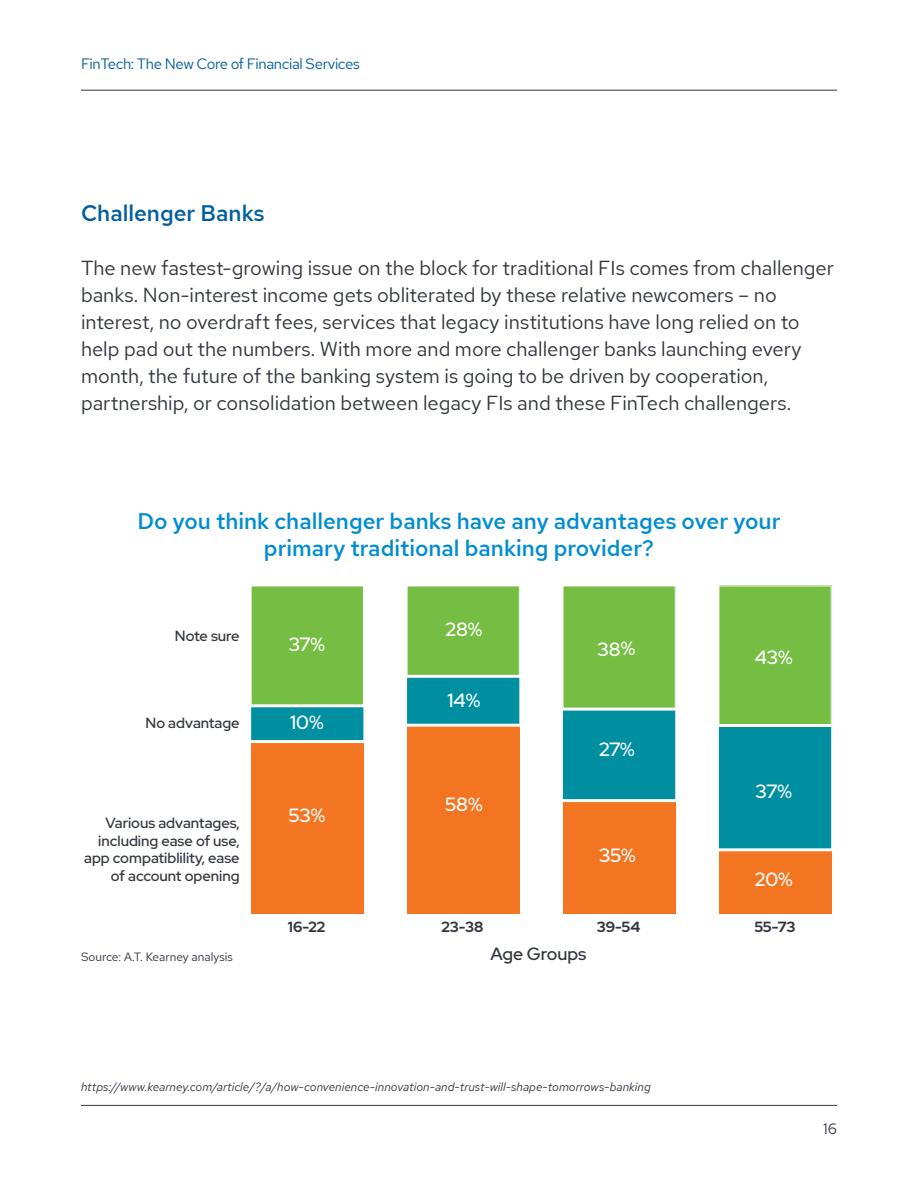
<style>
.page{position:relative;width:918px;height:1188px;background:#fff}
.page>*{position:absolute;margin:0;border:0;box-sizing:border-box;transform-origin:0 0}
.t1{font:500 22.5px/27px "Red Hat Text";color:#008dd1;text-align:center}
.t2{font:500 22.5px "Red Hat Text";color:#005e9e}
.t3{font:20.25px/27px "Red Hat Text";letter-spacing:-.005em;color:#323640}
.t4{font:500 19.05px "Red Hat Display";letter-spacing:-.015em;color:#fff}
.t5{font:500 17.7px "Red Hat Display";color:#323640}
.t6{font:15px "Red Hat Text";letter-spacing:-.025em;color:#005e9e}
.t7{font:15px "Red Hat Text";color:#323640}
.t8{font:500 14.7px/17.7px "Red Hat Display";color:#323640;text-align:right}
.t9{font:700 14.7px "Red Hat Display";color:#323640}
.t10{font:italic 12px "Red Hat Text";color:#323640}
.t11{font:12px "Red Hat Text";color:#323640}
</style>
<div class="page">
<hr style="left:81px;top:90px;width:756px;height:1px;background:#323640">
<hr style="left:81px;top:1105px;width:756px;height:1px;background:#323640">
<div style="left:251px;top:740px;width:112px;height:174px;background:#f47521"></div>
<div style="left:407px;top:724px;width:112px;height:190px;background:#f47521"></div>
<div style="left:563px;top:799px;width:112px;height:115px;background:#f47521"></div>
<div style="left:719px;top:848px;width:112px;height:66px;background:#f47521"></div>
<div style="left:251px;top:586px;width:112px;height:121px;background:#75bd43"></div>
<div style="left:251px;top:586px;width:113px;height:122px;border:1px solid #fff"></div>
<div style="left:407px;top:586px;width:112px;height:92px;background:#75bd43"></div>
<div style="left:407px;top:586px;width:113px;height:92px;border:1px solid #fff"></div>
<div style="left:563px;top:586px;width:112px;height:125px;background:#75bd43"></div>
<div style="left:563px;top:586px;width:113px;height:125px;border:1px solid #fff"></div>
<div style="left:719px;top:586px;width:112px;height:141px;background:#75bd43"></div>
<div style="left:719px;top:586px;width:113px;height:141px;border:1px solid #fff"></div>
<svg style="left:251px;top:704px;width:113px;height:39px;background:#28a0ae"></svg>
<svg style="left:407px;top:675px;width:113px;height:52px;background:#1f9baa"></svg>
<svg style="left:563px;top:708px;width:113px;height:94px;background:#1096a7"></svg>
<svg style="left:718px;top:724px;width:114px;height:127px;background:#1196a7"></svg>
<p class="t6" style="left:81px;top:54px;width:280px">FinTech: The New Core of Financial Services</p>
<p class="t2" style="left:81px;top:198px;width:185px">Challenger Banks</p>
<p class="t3" style="left:81px;top:254px;width:754px">The new fastest-growing issue on the block for traditional FIs comes from challenger banks. Non-interest income gets obliterated by these relative newcomers – no interest, no overdraft fees, services that legacy institutions have long relied on to help pad out the numbers. With more and more challenger banks launching every month, the future of the banking system is going to be driven by cooperation, partnership, or consolidation between legacy FIs and these FinTech challengers.</p>
<p class="t1" style="left:137px;top:507px;width:645px">Do you think challenger banks have any advantages over your primary traditional banking provider?</p>
<p class="t8" style="left:175px;top:627px;width:66px">Note sure</p>
<p class="t8" style="left:146px;top:714px;width:96px">No advantage</p>
<p class="t8" style="left:84px;top:814px;width:157px">Various advantages, including ease of use, app compatiblility, ease of account opening</p>
<p class="t11" style="left:81px;top:949px;width:154px">Source: A.T. Kearney analysis</p>
<p class="t4" style="left:289px;top:632px;width:38px">37%</p>
<p class="t4" style="left:290px;top:710px;width:35px">10%</p>
<p class="t4" style="left:289px;top:803px;width:38px">53%</p>
<p class="t4" style="left:446px;top:617px;width:38px">28%</p>
<p class="t4" style="left:448px;top:688px;width:34px">14%</p>
<p class="t4" style="left:445px;top:791px;width:39px">58%</p>
<p class="t4" style="left:598px;top:636px;width:39px">38%</p>
<p class="t4" style="left:599px;top:737px;width:38px">27%</p>
<p class="t4" style="left:599px;top:843px;width:38px">35%</p>
<p class="t4" style="left:755px;top:645px;width:39px">43%</p>
<p class="t4" style="left:756px;top:779px;width:38px">37%</p>
<p class="t4" style="left:755px;top:866px;width:39px">20%</p>
<p class="t9" style="left:288px;top:917px;width:39px">16-22</p>
<p class="t9" style="left:441px;top:917px;width:44px">23-38</p>
<p class="t5" style="left:491px;top:942px;width:97px">Age Groups</p>
<p class="t9" style="left:597px;top:917px;width:45px">39-54</p>
<p class="t9" style="left:754px;top:917px;width:43px">55-73</p>
<p class="t10" style="left:81px;top:1079px;width:571px">https://www.kearney.com/article/?/a/how-convenience-innovation-and-trust-will-shape-tomorrows-banking</p>
<p class="t7" style="left:823px;top:1119px;width:15px">16</p>
</div>
